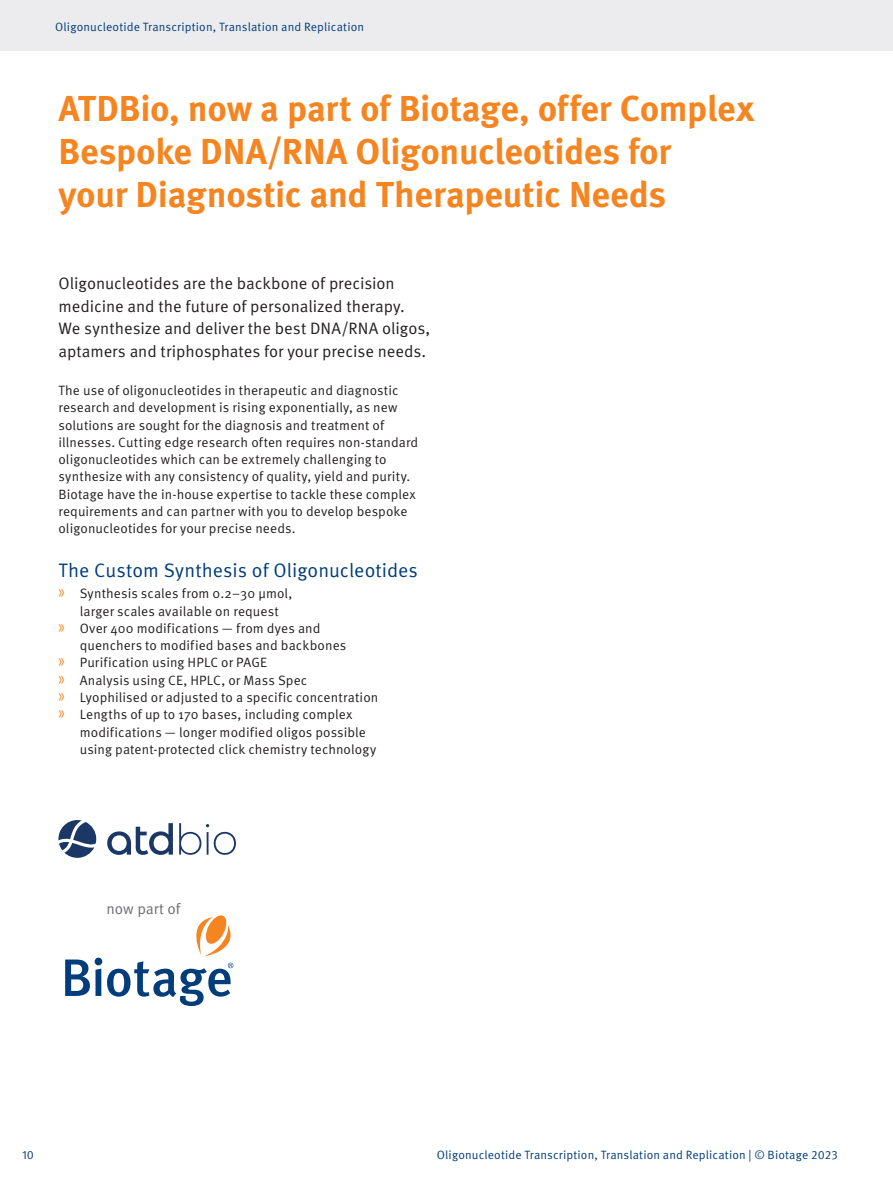
<style>
.page{position:relative;width:893px;height:1187px;background:#fff}
.page>*{position:absolute;margin:0;border:0;box-sizing:border-box;transform-origin:0 0}
.t1{font:700 36px/43.2px "Meta OT";letter-spacing:-.01em;color:#f58520}
.t2{font:19.5px "Meta OT Norm";color:#013c7b}
.t3{font:16.5px/22.5px "Meta OT Norm";letter-spacing:-.005em;color:#231f20}
.t4{font:15.3px "Meta OT Norm";color:#6c6d70}
.t5{font:13.5px/17.2px "Meta OT Norm";letter-spacing:.005em;color:#231f20}
.t6{font:12px "Meta OT Norm";letter-spacing:.01em;color:#013c7b}
.s1{font-family:"Myriad Pro";font-size:20.25px;color:#f58520}
</style>
<div class="page">
<div style="left:0;top:0;width:893px;height:51px;background:#ececee"></div>
<svg style="left:58px;top:820px;width:178px;height:37px"></svg>
<svg style="left:65px;top:915px;width:169px;height:90px"></svg>
<p class="t6" style="left:55px;top:20px;width:310px">Oligonucleotide Transcription, Translation and Replication</p>
<h1 class="t1" style="left:58px;top:88px;width:697px">ATDBio, now a part of Biotage, offer Complex<br>Bespoke DNA/RNA Oligonucleotides for<br>your Diagnostic and Therapeutic Needs</h1>
<p class="t3" style="left:58px;top:272px;width:373px">Oligonucleotides are the backbone of precision medicine and the future of personalized therapy.<br>We synthesize and deliver the best DNA/RNA oligos, aptamers and triphosphates for your precise needs.</p>
<p class="t5" style="left:58px;top:382px;width:361px">The use of oligonucleotides in therapeutic and diagnostic research and development is rising exponentially, as new solutions are sought for the diagnosis and treatment of illnesses. Cutting edge research often requires non-standard oligonucleotides which can be extremely challenging to synthesize with any consistency of quality, yield and purity.<br>Biotage have the in-house expertise to tackle these complex requirements and can partner with you to develop bespoke oligonucleotides for your precise needs.</p>
<h2 class="t2" style="left:58px;top:559px;width:361px">The Custom Synthesis of Oligonucleotides</h2>
<p class="t5" style="left:58px;top:585px;width:235px"><span class="s1">»</span> Synthesis scales from 0.2–30 µmol,</p>
<p class="t5" style="left:80px;top:602px;width:201px">larger scales available on request</p>
<p class="t5" style="left:58px;top:620px;width:264px"><span class="s1">»</span> Over 400 modifications — from dyes and</p>
<p class="t5" style="left:80px;top:637px;width:268px">quenchers to modified bases and backbones</p>
<p class="t5" style="left:58px;top:654px;width:210px"><span class="s1">»</span> Purification using HPLC or PAGE</p>
<p class="t5" style="left:58px;top:671px;width:250px"><span class="s1">»</span> Analysis using CE, HPLC, or Mass Spec</p>
<p class="t5" style="left:58px;top:689px;width:321px"><span class="s1">»</span> Lyophilised or adjusted to a specific concentration</p>
<p class="t5" style="left:58px;top:706px;width:295px"><span class="s1">»</span> Lengths of up to 170 bases, including complex</p>
<p class="t5" style="left:80px;top:723px;width:288px">modifications — longer modified oligos possible</p>
<p class="t5" style="left:80px;top:740px;width:298px">using patent-protected click chemistry technology</p>
<p class="t4" style="left:106px;top:900px;width:75px">now part of</p>
<p class="t6" style="left:22px;top:1148px;width:13px">10</p>
<p class="t6" style="left:437px;top:1148px;width:402px">Oligonucleotide Transcription, Translation and Replication | © Biotage 2023</p>
</div>
